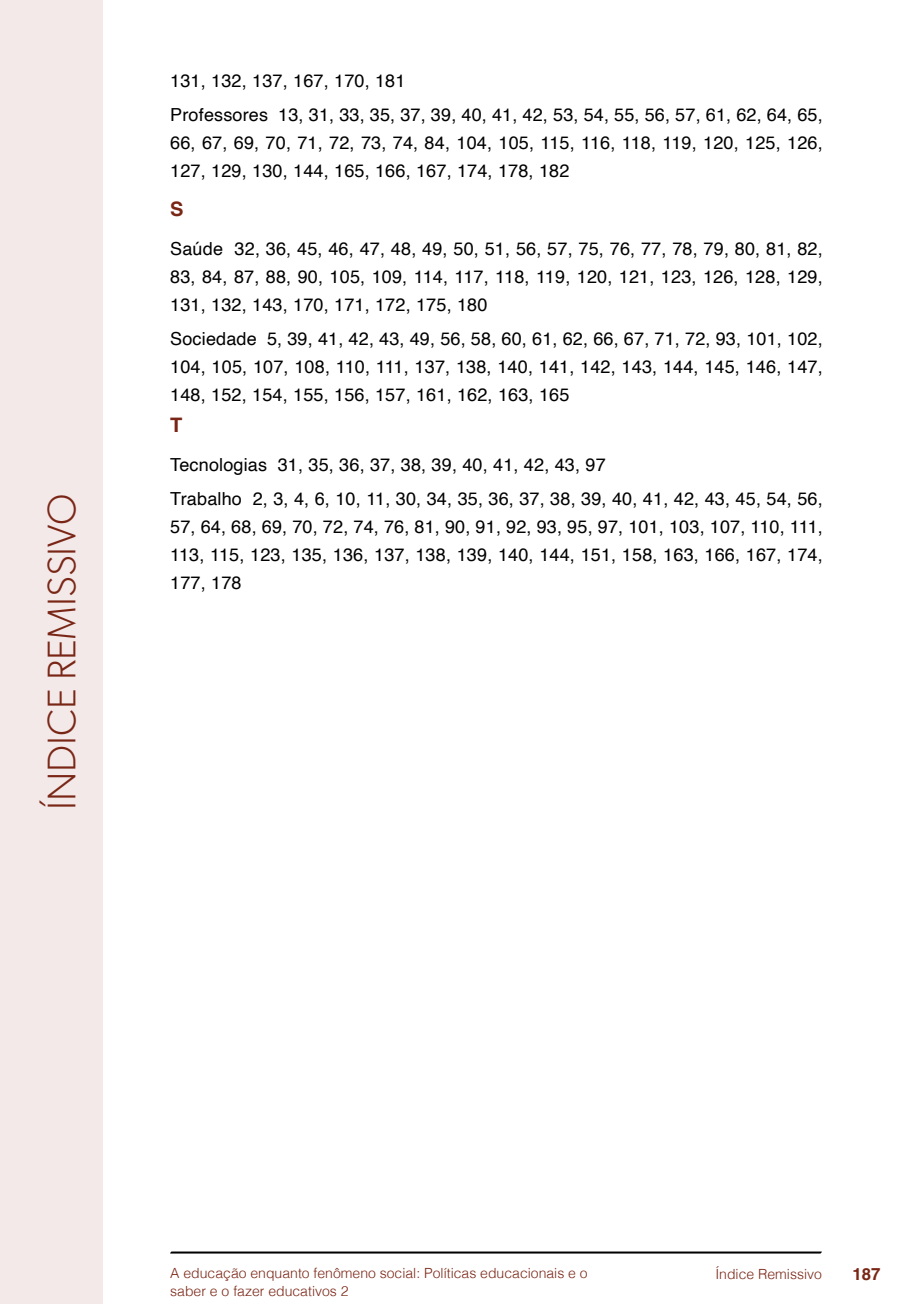
<style>
.page{position:relative;width:908px;height:1304px;background:#fff}
.page>*{position:absolute;margin:0;border:0;box-sizing:border-box;transform-origin:0 0}
.t1{font:300 40px "Gibson";color:#7a2616}
.t2{font:700 20px "Helvetica";color:#7a2616}
.t3{font:18px/28px "Helvetica";letter-spacing:.01em;color:#000}
.t4{font:700 16.8px "Helvetica";color:#7a2616}
.t5{font:300 14px "Helvetica";color:#7a2616}
</style>
<div class="page">
<svg style="left:170px;top:1251px;width:651px;height:3px;background:#515151"></svg>
<div style="left:0;top:0;width:103px;height:1304px;background:#f2e9e8"></div>
<h1 class="t1" style="left:37px;top:810px;width:317px;rotate:-90deg">ÍNDICE REMISSIVO</h1>
<p class="t3" style="left:170px;top:65px;width:653px;line-height:33.6px">131, 132, 137, 167, 170, 181<br>Professores 13, 31, 33, 35, 37, 39, 40, 41, 42, 53, 54, 55, 56, 57, 61, 62, 64, 65,</p>
<p class="t3" style="left:170px;top:129px;width:653px">66, 67, 69, 70, 71, 72, 73, 74, 84, 104, 105, 115, 116, 118, 119, 120, 125, 126,<br>127, 129, 130, 144, 165, 166, 167, 174, 178, 182</p>
<p class="t2" style="left:170px;top:197px;width:15px">S</p>
<p class="t3" style="left:170px;top:236px;width:653px;text-align:justify">Saúde 32, 36, 45, 46, 47, 48, 49, 50, 51, 56, 57, 75, 76, 77, 78, 79, 80, 81, 82, 83, 84, 87, 88, 90, 105, 109, 114, 117, 118, 119, 120, 121, 123, 126, 128, 129, 131, 132, 143, 170, 171, 172, 175, 180</p>
<p class="t3" style="left:170px;top:325px;width:653px;text-align:justify">Sociedade 5, 39, 41, 42, 43, 49, 56, 58, 60, 61, 62, 66, 67, 71, 72, 93, 101, 102, 104, 105, 107, 108, 110, 111, 137, 138, 140, 141, 142, 143, 144, 145, 146, 147, 148, 152, 154, 155, 156, 157, 161, 162, 163, 165</p>
<p class="t2" style="left:170px;top:413px;width:14px">T</p>
<p class="t3" style="left:170px;top:449px;width:653px;line-height:33.6px">Tecnologias 31, 35, 36, 37, 38, 39, 40, 41, 42, 43, 97<br>Trabalho 2, 3, 4, 6, 10, 11, 30, 34, 35, 36, 37, 38, 39, 40, 41, 42, 43, 45, 54, 56,</p>
<p class="t3" style="left:170px;top:513px;width:654px;text-align:justify">57, 64, 68, 69, 70, 72, 74, 76, 81, 90, 91, 92, 93, 95, 97, 101, 103, 107, 110, 111, 113, 115, 123, 135, 136, 137, 138, 139, 140, 144, 151, 158, 163, 166, 167, 174, 177, 178</p>
<p class="t5" style="left:715px;top:1262px;width:108px">Índice Remissivo</p>
<p class="t5" style="left:170px;top:1261px;width:419px">A educação enquanto fenômeno social: Políticas educacionais e o</p>
<p class="t4" style="left:851px;top:1264px;width:30px">187</p>
<p class="t5" style="left:170px;top:1279px;width:180px">saber e o fazer educativos 2</p>
</div>
